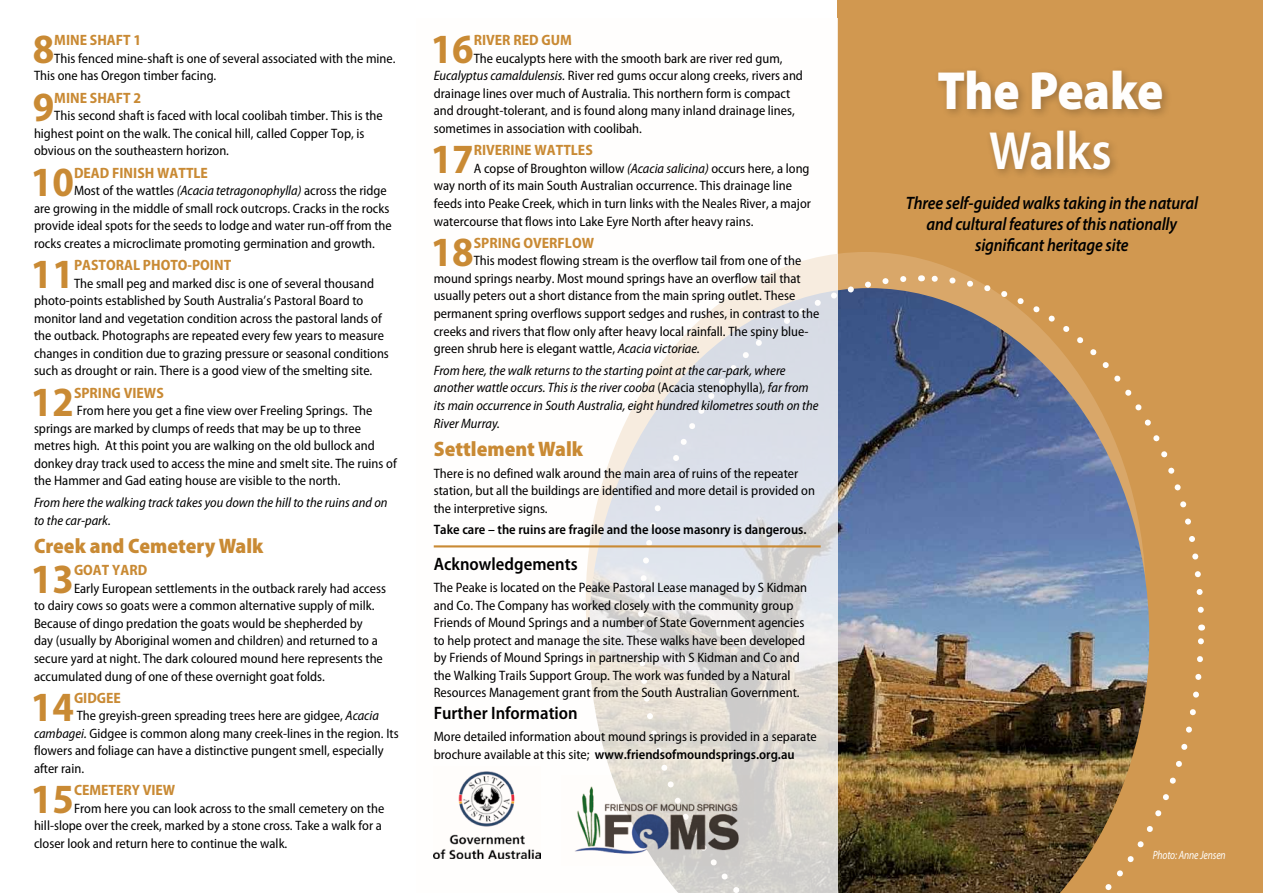
<style>
.page{position:relative;width:1263px;height:893px;background:#fff}
.page>*{position:absolute;margin:0;border:0;box-sizing:border-box;transform-origin:0 0}
.t1{font:900 54px "Myriad Pro";letter-spacing:-.005em;color:#fffefd;scale:.9 1}
.t2{font:600 54px "Myriad Pro";color:#fffefd;scale:.9 1}
.t3{font:700 semi-condensed 41.7px "Myriad Pro";color:#c98a34}
.t4{font:900 semi-condensed 21px "Myriad Pro";color:#c98a34}
.t5{font:italic 600 18px/21px "Myriad Pro";letter-spacing:-.01em;color:#000;text-align:center;scale:.9 1}
.t6{font:600 semi-condensed 18px "Myriad Pro";color:#000}
.t7{font:700 semi-condensed 15px "Myriad Pro";color:#c98a34}
.t8{font:semi-condensed 13.65px/17.5px "Myriad Pro";color:#000}
.t9{font:italic semi-condensed 13.65px/17.5px "Myriad Pro";color:#000}
.t10{font:600 semi-condensed 13.65px "Myriad Pro";color:#000}
.t11{font:italic 12px "Myriad Pro";letter-spacing:-.01em;color:#fffefd;scale:.8 1}
.s1{font-style:italic}
.s2{font-style:normal}
.s3{font-weight:600}
</style>
<div class="page">
<div style="left:838px;top:0;width:425px;height:893px;background:#d19850"></div>
<img style="left:838px;top:288px;width:311px;height:605px">
<img style="left:932px;top:630px;width:272px;height:263px">
<svg style="left:924px;top:272px;width:280px;height:344px"></svg>
<svg style="left:838px;top:273px;width:72px;height:352px;background:#596e94"></svg>
<img style="left:838px;top:639px;width:80px;height:254px">
<svg style="left:433px;top:18px;width:405px;height:875px"></svg>
<hr style="left:434px;top:545px;width:387px;height:2px;background:#c98a34">
<div style="left:933px;top:65px;width:240px;height:115px;background:#000;opacity:.25"></div>
<img style="left:562px;top:775px;width:191px;height:90px">
<img style="left:434px;top:766px;width:106px;height:93px">
<h2 class="t3" style="left:33px;top:22px;width:23px">8</h2>
<p class="t7" style="left:54px;top:31px;width:88px">MINE SHAFT 1</p>
<p class="t8" style="left:34px;top:49px;width:363px;text-indent:20px">This fenced mine-shaft is one of several associated with the mine.<br>This one has Oregon timber facing.</p>
<h2 class="t3" style="left:33px;top:80px;width:23px">9</h2>
<p class="t7" style="left:54px;top:88px;width:88px">MINE SHAFT 2</p>
<p class="t8" style="left:34px;top:107px;width:350px;text-indent:20px">This second shaft is faced with local coolibah timber. This is the highest point on the walk. The conical hill, called Copper Top, is obvious on the southeastern horizon.</p>
<h2 class="t3" style="left:31px;top:155px;width:45px">10</h2>
<p class="t7" style="left:74px;top:163px;width:135px">DEAD FINISH WATTLE</p>
<p class="t8" style="left:34px;top:182px;width:359px;text-indent:40px">Most of the wattles <span class="s1">(Acacia tetragonophylla)</span> across the ridge are growing in the middle of small rock outcrops. Cracks in the rocks provide ideal spots for the seeds to lodge and water run-off from the rocks creates a microclimate promoting germination and growth.</p>
<h2 class="t3" style="left:31px;top:247px;width:45px">11</h2>
<p class="t7" style="left:74px;top:255px;width:159px">PASTORAL PHOTO-POINT</p>
<p class="t8" style="left:34px;top:274px;width:356px;text-indent:40px">The small peg and marked disc is one of several thousand photo-points established by South Australia’s Pastoral Board to monitor land and vegetation condition across the pastoral lands of the outback. Photographs are repeated every few years to measure changes in condition due to grazing pressure or seasonal conditions such as drought or rain. There is a good view of the smelting site.</p>
<h2 class="t3" style="left:31px;top:375px;width:45px">12</h2>
<p class="t7" style="left:74px;top:383px;width:91px">SPRING VIEWS</p>
<p class="t8" style="left:34px;top:402px;width:364px;text-indent:43px">From here you get a fine view over Freeling Springs. The springs are marked by clumps of reeds that may be up to three metres high. At this point you are walking on the old bullock and donkey dray track used to access the mine and smelt site. The ruins of the Hammer and Gad eating house are visible to the north.</p>
<p class="t9" style="left:34px;top:494px;width:355px">From here the walking track takes you down the hill to the ruins and on to the car-park.</p>
<h3 class="t4" style="left:34px;top:532px;width:231px">Creek and Cemetery Walk</h3>
<h2 class="t3" style="left:31px;top:552px;width:45px">13</h2>
<p class="t7" style="left:74px;top:560px;width:75px">GOAT YARD</p>
<p class="t8" style="left:34px;top:579px;width:353px;text-indent:40px">Early European settlements in the outback rarely had access to dairy cows so goats were a common alternative supply of milk.<br>Because of dingo predation the goats would be shepherded by<br>day (usually by Aboriginal women and children) and returned to a secure yard at night. The dark coloured mound here represents the accumulated dung of one of these overnight goat folds.</p>
<h2 class="t3" style="left:31px;top:680px;width:45px">14</h2>
<p class="t7" style="left:74px;top:688px;width:48px">GIDGEE</p>
<p class="t8" style="left:34px;top:707px;width:366px;text-indent:43px">The greyish-green spreading trees here are gidgee, <span class="s1">Acacia cambagei.</span> Gidgee is common along many creek-lines in the region. Its flowers and foliage can have a distinctive pungent smell, especially after rain.</p>
<h2 class="t3" style="left:31px;top:772px;width:45px">15</h2>
<p class="t7" style="left:74px;top:780px;width:103px">CEMETERY VIEW</p>
<p class="t8" style="left:34px;top:799px;width:352px;text-indent:40px">From here you can look across to the small cemetery on the hill-slope over the creek, marked by a stone cross. Take a walk for a closer look and return here to continue the walk.</p>
<h2 class="t3" style="left:431px;top:22px;width:45px">16</h2>
<p class="t7" style="left:474px;top:31px;width:100px">RIVER RED GUM</p>
<p class="t8" style="left:434px;top:49px;width:371px;text-indent:40px">The eucalypts here with the smooth bark are river red gum, <span class="s1">Eucalyptus camaldulensis.</span> River red gums occur along creeks, rivers and drainage lines over much of Australia. This northern form is compact and drought-tolerant, and is found along many inland drainage lines, sometimes in association with coolibah.</p>
<h2 class="t3" style="left:431px;top:132px;width:45px">17</h2>
<p class="t7" style="left:474px;top:141px;width:121px">RIVERINE WATTLES</p>
<p class="t8" style="left:434px;top:159px;width:379px;text-indent:40px">A copse of Broughton willow <span class="s1">(Acacia salicina)</span> occurs here, a long way north of its main South Australian occurrence. This drainage line feeds into Peake Creek, which in turn links with the Neales River, a major watercourse that flows into Lake Eyre North after heavy rains.</p>
<h2 class="t3" style="left:431px;top:225px;width:45px">18</h2>
<p class="t7" style="left:474px;top:233px;width:122px">SPRING OVERFLOW</p>
<p class="t8" style="left:434px;top:252px;width:387px;text-indent:40px">This modest flowing stream is the overflow tail from one of the mound springs nearby. Most mound springs have an overflow tail that usually peters out a short distance from the main spring outlet. These permanent spring overflows support sedges and rushes, in contrast to the creeks and rivers that flow only after heavy local rainfall. The spiny blue&shy;green shrub here is elegant wattle, <span class="s1">Acacia victoriae.</span></p>
<p class="t9" style="left:434px;top:361px;width:386px">From here, the walk returns to the starting point at the car-park, where another wattle occurs. This is the river cooba <span class="s2">(Acacia stenophylla)</span>, far from its main occurrence in South Australia, eight hundred kilometres south on the River Murray.</p>
<h3 class="t4" style="left:434px;top:435px;width:151px">Settlement Walk</h3>
<p class="t8" style="left:434px;top:464px;width:383px">There is no defined walk around the main area of ruins of the repeater station, but all the buildings are identified and more detail is provided on the interpretive signs.</p>
<p class="t10" style="left:434px;top:521px;width:374px">Take care – the ruins are fragile and the loose masonry is dangerous.</p>
<h3 class="t6" style="left:434px;top:553px;width:145px">Acknowledgements</h3>
<p class="t8" style="left:434px;top:578px;width:375px">The Peake is located on the Peake Pastoral Lease managed by S Kidman and Co. The Company has worked closely with the community group Friends of Mound Springs and a number of State Government agencies to help protect and manage the site. These walks have been developed by Friends of Mound Springs in partnership with S Kidman and Co and the Walking Trails Support Group. The work was funded by a Natural Resources Management grant from the South Australian Government.</p>
<h3 class="t6" style="left:434px;top:702px;width:146px">Further Information</h3>
<p class="t8" style="left:434px;top:727px;width:385px">More detailed information about mound springs is provided in a separate brochure available at this site; <span class="s3">www.friendsofmoundsprings.org.au</span></p>
<h1 class="t1" style="left:937px;top:54px;width:253px">The Peake</h1>
<h1 class="t2" style="left:989px;top:116px;width:138px">Walks</h1>
<h3 class="t5" style="left:906px;top:192px;width:326px">Three self-guided walks taking in the natural and cultural features of this nationally significant heritage site</h3>
<p class="t11" style="left:1153px;top:847px;width:93px">Photo: Anne Jensen</p>
</div>
